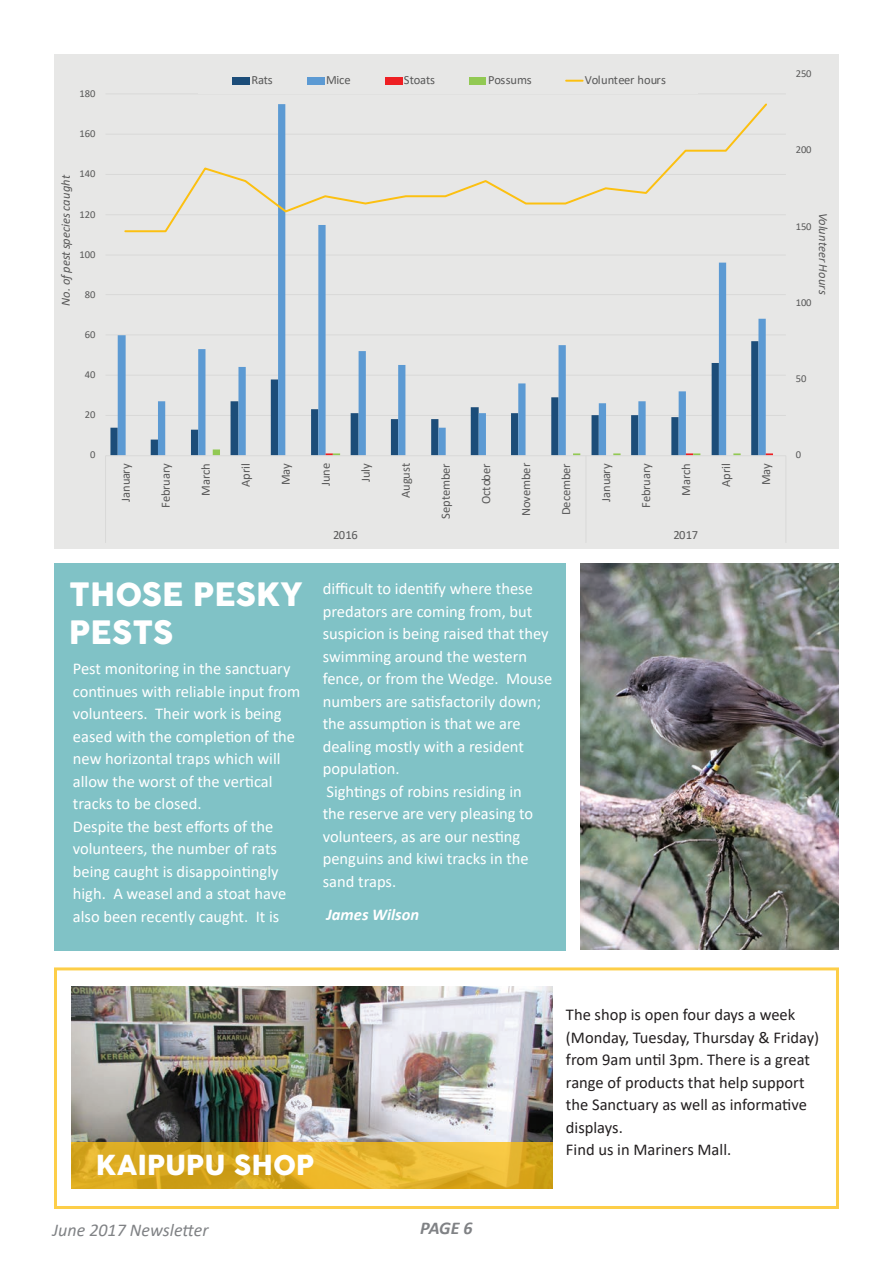
<style>
.page{position:relative;width:893px;height:1263px;background:#fff}
.page>*{position:absolute;margin:0;border:0;box-sizing:border-box;transform-origin:0 0}
.t1{font:31.5px/37.8px "COCOGOOSE";color:#fff}
.t2{font:27px "COCOGOOSE";color:#fff}
.t3{font:italic 18px "Calibri";color:#808285}
.t4{font:italic 700 18px "Calibri";color:#808285}
.t5{font:16.5px/22.5px "Calibri";color:#fff}
.t6{font:16.5px/22.5px "Calibri";color:#231f20}
.t7{font:italic 700 16.5px "Calibri";color:#fff}
.t8{font:12.6px "Calibri";letter-spacing:-.005em;color:#595959}
.t9{font:italic 12.6px "Calibri";letter-spacing:.01em;color:#595959}
.t10{font:10.5px "Calibri";letter-spacing:-.005em;color:#595959}
</style>
<div class="page">
<img style="left:71px;top:986px;width:482px;height:156px">
<div style="left:54px;top:563px;width:512px;height:387px;background:#80c2c6"></div>
<div style="left:54px;top:967px;width:785px;height:242px;border:3px solid #fdc011"></div>
<svg style="left:71px;top:1142px;width:482px;height:47px;background:#dfaf27"></svg>
<div style="left:54px;top:54px;width:785px;height:495px;background:#e7e7e6"></div>
<hr style="left:106px;top:415px;width:680px;height:1px;background:#d9d9d8">
<hr style="left:106px;top:375px;width:680px;height:1px;background:#d9d9d8">
<hr style="left:106px;top:335px;width:680px;height:1px;background:#d9d9d8">
<hr style="left:106px;top:294px;width:680px;height:1px;background:#d9d9d8">
<hr style="left:106px;top:255px;width:680px;height:1px;background:#d9d9d8">
<hr style="left:106px;top:214px;width:680px;height:1px;background:#d9d9d8">
<hr style="left:106px;top:174px;width:680px;height:1px;background:#d9d9d8">
<hr style="left:106px;top:134px;width:680px;height:1px;background:#d9d9d8">
<hr style="left:106px;top:94px;width:680px;height:1px;background:#d9d9d8">
<svg style="left:118px;top:233px;width:648px;height:222px"></svg>
<svg style="left:766px;top:453px;width:7px;height:2px"></svg>
<svg style="left:213px;top:449px;width:528px;height:6px"></svg>
<hr style="left:106px;top:455px;width:680px;height:1px;background:#d9d9d8">
<hr style="left:105px;top:456px;width:1px;height:63px;background:#d9d9d8">
<hr style="left:586px;top:456px;width:1px;height:63px;background:#d9d9d8">
<hr style="left:785px;top:456px;width:1px;height:63px;background:#d9d9d8">
<svg style="left:105px;top:519px;width:1px;height:24px"></svg>
<svg style="left:124px;top:103px;width:643px;height:130px"></svg>
<div style="left:233px;top:77px;width:17px;height:7px;background:#1c4d79"></div>
<div style="left:307px;top:77px;width:17px;height:7px;background:#5c9ad3"></div>
<div style="left:385px;top:77px;width:17px;height:7px;background:#ee1f23"></div>
<div style="left:469px;top:77px;width:17px;height:7px;background:#92c953"></div>
<svg style="left:566px;top:80px;width:17px;height:2px"></svg>
<img style="left:580px;top:563px;width:259px;height:387px">
<p class="t10" style="left:79px;top:86px;width:17px">180</p>
<p class="t10" style="left:79px;top:126px;width:17px">160</p>
<p class="t9" style="left:57px;top:306px;width:133px;rotate:-90deg">No. ofpest species caught</p>
<p class="t10" style="left:79px;top:167px;width:17px">140</p>
<p class="t10" style="left:79px;top:207px;width:17px">120</p>
<p class="t10" style="left:79px;top:247px;width:17px">100</p>
<p class="t10" style="left:85px;top:287px;width:12px">80</p>
<p class="t10" style="left:85px;top:327px;width:12px">60</p>
<p class="t10" style="left:85px;top:367px;width:12px">40</p>
<p class="t10" style="left:85px;top:407px;width:12px">20</p>
<p class="t10" style="left:90px;top:448px;width:7px">0</p>
<p class="t8" style="left:251px;top:71px;width:23px">Rats</p>
<p class="t8" style="left:326px;top:71px;width:26px">Mice</p>
<p class="t8" style="left:404px;top:71px;width:33px">Stoats</p>
<p class="t8" style="left:488px;top:71px;width:45px">Possums</p>
<p class="t8" style="left:585px;top:71px;width:83px">Volunteer hours</p>
<p class="t8" style="left:117px;top:502px;width:40px;rotate:-90deg">January</p>
<p class="t8" style="left:157px;top:508px;width:46px;rotate:-90deg">February</p>
<p class="t8" style="left:197px;top:496px;width:34px;rotate:-90deg">March</p>
<p class="t8" style="left:237px;top:487px;width:25px;rotate:-90deg">April</p>
<p class="t8" style="left:277px;top:485px;width:24px;rotate:-90deg">May</p>
<p class="t8" style="left:317px;top:486px;width:25px;rotate:-90deg">June</p>
<p class="t8" style="left:357px;top:482px;width:20px;rotate:-90deg">July</p>
<p class="t8" style="left:397px;top:498px;width:37px;rotate:-90deg">August</p>
<p class="t8" style="left:437px;top:519px;width:57px;rotate:-90deg">September</p>
<p class="t8" style="left:477px;top:504px;width:42px;rotate:-90deg">October</p>
<p class="t8" style="left:517px;top:516px;width:55px;rotate:-90deg">November</p>
<p class="t8" style="left:557px;top:515px;width:53px;rotate:-90deg">December</p>
<p class="t8" style="left:597px;top:502px;width:40px;rotate:-90deg">January</p>
<p class="t8" style="left:637px;top:508px;width:46px;rotate:-90deg">February</p>
<p class="t8" style="left:677px;top:496px;width:34px;rotate:-90deg">March</p>
<p class="t8" style="left:717px;top:487px;width:25px;rotate:-90deg">April</p>
<p class="t8" style="left:757px;top:485px;width:24px;rotate:-90deg">May</p>
<p class="t8" style="left:333px;top:526px;width:26px">2016</p>
<p class="t8" style="left:673px;top:526px;width:26px">2017</p>
<h1 class="t1" style="left:69px;top:576px;width:235px">THOSE PESKY<br>PESTS</h1>
<p class="t5" style="left:73px;top:657px;width:229px">Pest monitoring in the sanctuary continues with reliable input from volunteers. Their work is being eased with the completion of the new horizontal traps which will allow the worst of the vertical tracks to be closed.<br>Despite the best efforts of the volunteers, the number of rats being caught is disappointingly high. A weasel and a stoat have also been recently caught. It is</p>
<p class="t5" style="left:323px;top:577px;width:231px">difficult to identify where these predators are coming from, but suspicion is being raised that they swimming around the western fence, or from the Wedge. Mouse numbers are satisfactorily down; the assumption is that we are dealing mostly with a resident population.<br>Sightings of robins residing in<br>the reserve are very pleasing to volunteers, as are our nesting penguins and kiwi tracks in the sand traps.</p>
<p class="t7" style="left:326px;top:903px;width:94px">James Wilson</p>
<p class="t10" style="left:796px;top:66px;width:17px">250</p>
<p class="t10" style="left:796px;top:142px;width:17px">200</p>
<p class="t9" style="left:832px;top:213px;width:84px;rotate:90deg">Volunteer Hours</p>
<p class="t10" style="left:796px;top:219px;width:17px">150</p>
<p class="t10" style="left:796px;top:295px;width:17px">100</p>
<p class="t10" style="left:796px;top:371px;width:12px">50</p>
<p class="t10" style="left:796px;top:448px;width:7px">0</p>
<h2 class="t2" style="left:96px;top:1145px;width:220px">KAIPUPU SHOP</h2>
<p class="t3" style="left:52px;top:1217px;width:158px">June 2017 Newsletter</p>
<p class="t4" style="left:420px;top:1215px;width:54px">PAGE 6</p>
<p class="t6" style="left:566px;top:1003px;width:255px">The shop is open four days a week (Monday, Tuesday, Thursday &amp; Friday) from 9am until 3pm. There is a great range of products that help support the Sanctuary as well as informative displays.<br>Find us in Mariners Mall.</p>
</div>
